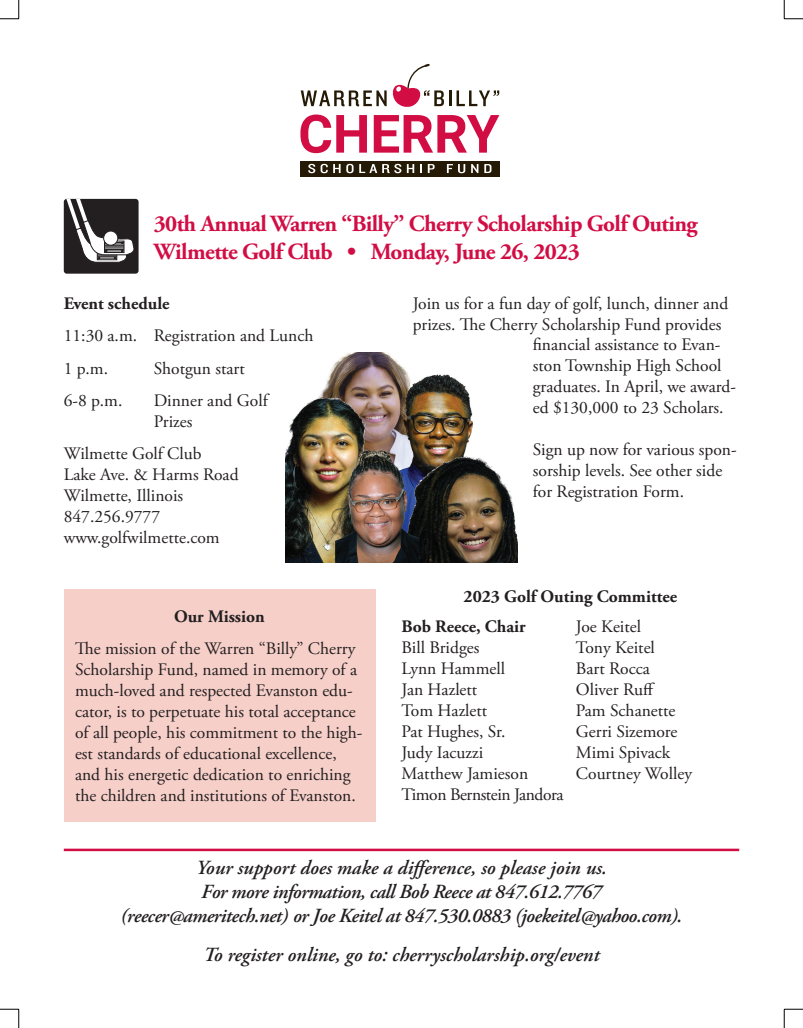
<style>
.page{position:relative;width:803px;height:1028px;background:#fff}
.page>*{position:absolute;margin:0;border:0;box-sizing:border-box;transform-origin:0 0}
.t1{font:700 23.12px/27.8px "Adobe Garamond Pro";letter-spacing:-.025em;color:#d20d44}
.t2{font:italic 600 20px/24px "Adobe Garamond Pro";letter-spacing:-.025em;color:#231f20;text-align:center}
.t3{font:italic 600 20px "Adobe Garamond Pro";color:#231f20}
.t4{font:17.5px/21px "Adobe Garamond Pro";color:#231f20}
.t5{font:700 17.5px "Adobe Garamond Pro";color:#231f20}
</style>
<div class="page">
<div style="left:300px;top:161px;width:199px;height:15px;background:#251a05"></div>
<svg style="left:308px;top:164px;width:32px;height:9px"></svg>
<svg style="left:346px;top:164px;width:7px;height:9px"></svg>
<svg style="left:359px;top:164px;width:42px;height:9px"></svg>
<svg style="left:407px;top:164px;width:7px;height:9px"></svg>
<svg style="left:420px;top:164px;width:2px;height:9px"></svg>
<svg style="left:428px;top:164px;width:6px;height:9px"></svg>
<svg style="left:447px;top:164px;width:18px;height:9px"></svg>
<svg style="left:471px;top:164px;width:7px;height:9px"></svg>
<svg style="left:484px;top:164px;width:7px;height:9px"></svg>
<svg style="left:300px;top:64px;width:199px;height:89px"></svg>
<div style="left:64px;top:199px;width:74px;height:75px;background:#231f20;border-radius:3px"></div>
<svg style="left:66px;top:199px;width:68px;height:63px"></svg>
<div style="left:104px;top:231px;width:14px;height:14px;background:#fff;border-radius:50%"></div>
<div style="left:103px;top:231px;width:15px;height:14px;border:1px solid #231f20;border-radius:50%"></div>
<hr style="left:64px;top:848px;width:675px;height:3px;background:#d20d44">
<div style="left:64px;top:589px;width:311px;height:232px;background:#f6cfc9"></div>
<img style="left:285px;top:352px;width:233px;height:210px">
<svg style="left:0;top:0;width:20px;height:20px"></svg>
<svg style="left:0;top:1008px;width:20px;height:20px"></svg>
<svg style="left:783px;top:0;width:19px;height:20px"></svg>
<svg style="left:783px;top:1008px;width:19px;height:20px"></svg>
<h1 class="t1" style="left:154px;top:210px;width:545px">30th Annual Warren “Billy” Cherry Scholarship Golf Outing<br>Wilmette Golf Club • Monday, June 26, 2023</h1>
<p class="t5" style="left:64px;top:293px;width:107px">Event schedule</p>
<p class="t4" style="left:64px;top:320px;width:251px;line-height:32.2px">11:30 a.m. Registration and Lunch<br>1 p.m.</p>
<p class="t4" style="left:154px;top:358px;width:92px">Shotgun start</p>
<p class="t4" style="left:64px;top:390px;width:60px">6-8 p.m.</p>
<p class="t4" style="left:154px;top:390px;width:115px">Dinner and Golf<br>Prizes</p>
<p class="t4" style="left:64px;top:444px;width:176px">Wilmette Golf Club<br>Lake Ave. &amp; Harms Road<br>Wilmette, Illinois<br>847.256.9777 www.golfwilmette.com</p>
<p class="t5" style="left:174px;top:606px;width:92px">Our Mission</p>
<p class="t4" style="left:75px;top:639px;width:289px">The mission of the Warren “Billy” Cherry Scholarship Fund, named in memory of a much-loved and respected Evanston edu&shy;cator, is to perpetuate his total acceptance of all people, his commitment to the high&shy;est standards of educational excellence, and his energetic dedication to enriching the children and institutions of Evanston.</p>
<p class="t4" style="left:413px;top:294px;width:317px">Join us for a fun day of golf, lunch, dinner and prizes. The Cherry Scholarship Fund provides</p>
<p class="t4" style="left:533px;top:335px;width:205px">financial assistance to Evan&shy;ston Township High School graduates. In April, we award&shy;ed $130,000 to 23 Scholars.</p>
<p class="t4" style="left:533px;top:440px;width:205px">Sign up now for various spon&shy;sorship levels. See other side for Registration Form.</p>
<p class="t5" style="left:463px;top:586px;width:215px">2023 Golf Outing Committee</p>
<p class="t5" style="left:401px;top:616px;width:126px">Bob Reece, Chair</p>
<p class="t4" style="left:401px;top:637px;width:164px">Bill Bridges<br>Lynn Hammell<br>Jan Hazlett<br>Tom Hazlett<br>Pat Hughes, Sr.<br>Judy Iacuzzi<br>Matthew Jamieson<br>Timon Bernstein Jandora</p>
<p class="t4" style="left:576px;top:616px;width:118px">Joe Keitel<br>Tony Keitel<br>Bart Rocca<br>Oliver Ruff<br>Pam Schanette<br>Gerri Sizemore<br>Mimi Spivack<br>Courtney Wolley</p>
<p class="t2" style="left:121px;top:856px;width:563px">Your support does make a difference, so please join us.<br>For more information, call Bob Reece at 847.612.7767 (reecer@ameritech.net) or Joe Keitel at 847.530.0883 (joekeitel@yahoo.com).</p>
<p class="t3" style="left:203px;top:942px;width:397px">To register online, go to: cherryscholarship.org/event</p>
</div>
